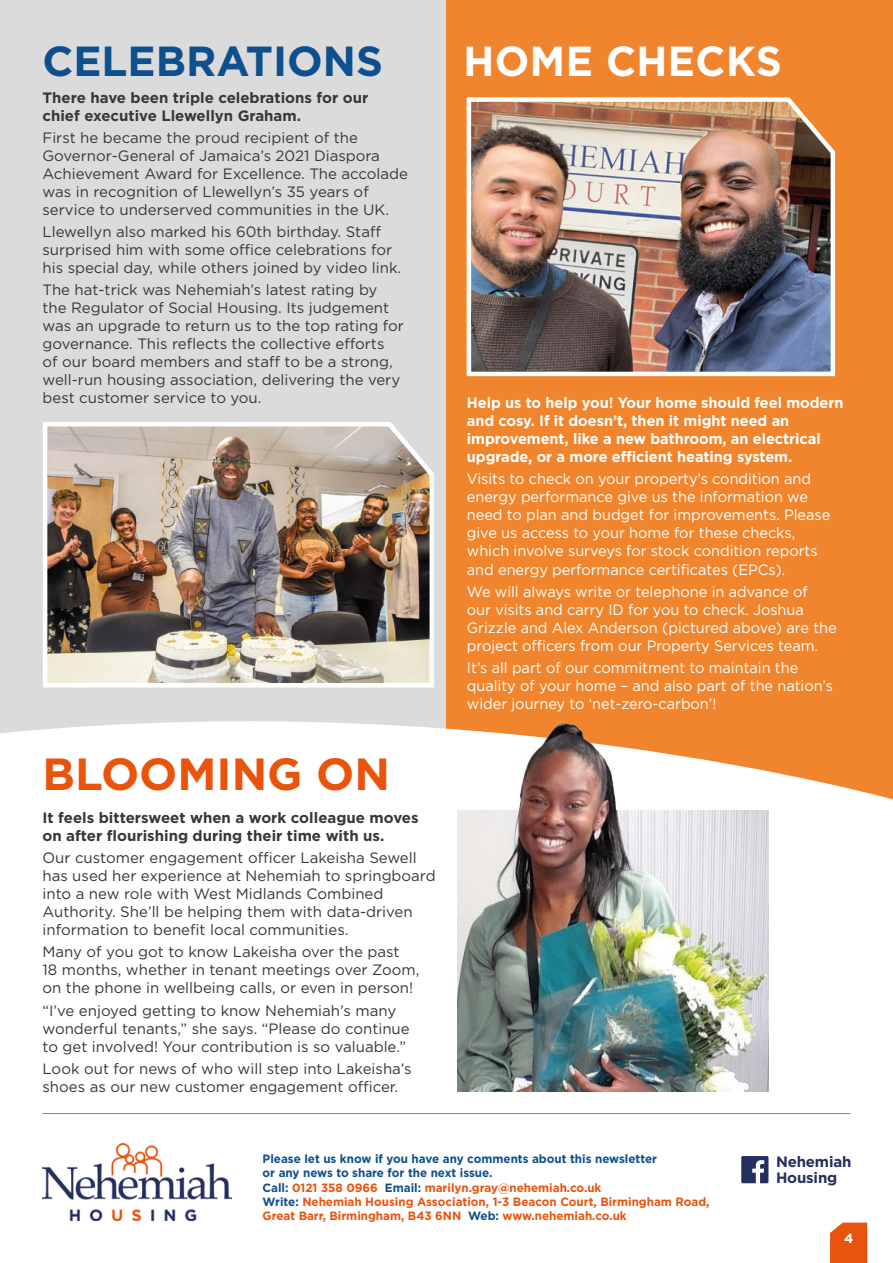
<style>
.page{position:relative;width:893px;height:1263px;background:#fff}
.page>*{position:absolute;margin:0;border:0;box-sizing:border-box;transform-origin:0 0}
.t1{font:700 45px "Gotham";color:#e9540d}
.t2{font:700 42px "Gotham";color:#0e4f8e}
.t3{font:700 42px "Gotham";letter-spacing:.01em;color:#fff}
.t4{font:15px/18px "Gotham";color:#3b3635}
.t5{font:15px/18px "Gotham";letter-spacing:-.005em;color:#fff}
.t6{font:700 15px/18px "Gotham";letter-spacing:-.005em;color:#fff}
.t7{font:700 15px/18px "Gotham";color:#3b3635}
.t8{font:700 15px/16.2px "Gotham";letter-spacing:-.01em;color:#232f5d}
.t9{font:700 13.5px "Gotham";color:#fff}
.t10{font:700 12px/14.4px "Gotham";color:#e9540d}
.s1{color:#0e4f8e}
</style>
<div class="page">
<div style="left:0;top:0;width:893px;height:859px;background:#dbdbdb"></div>
<div style="left:446px;top:0;width:447px;height:801px;background:#f1852d"></div>
<svg style="left:0;top:721px;width:893px;height:479px"></svg>
<hr style="left:43px;top:1113px;width:807px;height:1px;background:#8e8685">
<img style="left:43px;top:1143px;width:188px;height:77px">
<svg style="left:830px;top:1222px;width:37px;height:41px;background:#ea5e1b"></svg>
<img style="left:466px;top:97px;width:370px;height:280px">
<img style="left:43px;top:422px;width:391px;height:266px">
<img style="left:457px;top:811px;width:311px;height:281px">
<svg style="left:741px;top:1156px;width:27px;height:27px"></svg>
<img style="left:466px;top:721px;width:218px;height:131px">
<h2 class="t2" style="left:43px;top:33px;width:342px">CELEBRATIONS</h2>
<p class="t7" style="left:43px;top:88px;width:327px">There have been triple celebrations for our chief executive Llewellyn Graham.</p>
<p class="t4" style="left:43px;top:128px;width:367px">First he became the proud recipient of the Governor-General of Jamaica’s 2021 Diaspora Achievement Award for Excellence. The accolade was in recognition of Llewellyn’s 35 years of service to underserved communities in the UK.</p>
<p class="t4" style="left:43px;top:222px;width:360px">Llewellyn also marked his 60th birthday. Staff surprised him with some office celebrations for his special day, while others joined by video link.</p>
<p class="t4" style="left:43px;top:281px;width:363px">The hat-trick was Nehemiah’s latest rating by the Regulator of Social Housing. Its judgement was an upgrade to return us to the top rating for governance. This reflects the collective efforts<br>of our board members and staff to be a strong, well-run housing association, delivering the very best customer service to you.</p>
<h1 class="t1" style="left:43px;top:744px;width:349px">BLOOMING ON</h1>
<p class="t7" style="left:43px;top:808px;width:378px">It feels bittersweet when a work colleague moves on after flourishing during their time with us.</p>
<p class="t4" style="left:43px;top:848px;width:395px">Our customer engagement officer Lakeisha Sewell has used her experience at Nehemiah to springboard into a new role with West Midlands Combined Authority. She’ll be helping them with data-driven information to benefit local communities.</p>
<p class="t4" style="left:43px;top:943px;width:378px">Many of you got to know Lakeisha over the past<br>18 months, whether in tenant meetings over Zoom, on the phone in wellbeing calls, or even in person!</p>
<p class="t4" style="left:43px;top:1001px;width:369px">“I’ve enjoyed getting to know Nehemiah’s many wonderful tenants,” she says. “Please do continue to get involved! Your contribution is so valuable.”</p>
<p class="t4" style="left:43px;top:1059px;width:371px">Look out for news of who will step into Lakeisha’s shoes as our new customer engagement officer.</p>
<h2 class="t3" style="left:463px;top:33px;width:320px">HOME CHECKS</h2>
<p class="t6" style="left:467px;top:394px;width:378px">Help us to help you! Your home should feel modern and cosy. If it doesn’t, then it might need an improvement, like a new bathroom, an electrical upgrade, or a more efficient heating system.</p>
<p class="t5" style="left:467px;top:470px;width:365px">Visits to check on your property’s condition and energy performance give us the information we need to plan and budget for improvements. Please give us access to your home for these checks, which involve surveys for stock condition reports and energy performance certificates (EPCs).</p>
<p class="t5" style="left:467px;top:582px;width:371px">We will always write or telephone in advance of<br>our visits and carry ID for you to check. Joshua Grizzle and Alex Anderson (pictured above) are the project officers from our Property Services team.</p>
<p class="t5" style="left:467px;top:658px;width:368px">It’s all part of our commitment to maintain the quality of your home – and also part of the nation’s wider journey to ‘net-zero-carbon’!</p>
<p class="t10" style="left:263px;top:1151px;width:448px"><span class="s1">Please let us know if you have any comments about this newsletter<br>or any news to share for the next issue.<br>Call:</span> 0121 358 0966 <span class="s1">Email:</span> marilyn.gray@nehemiah.co.uk<br><span class="s1">Write:</span> Nehemiah Housing Association, 1-3 Beacon Court, Birmingham Road, Great Barr, Birmingham, B43 6NN <span class="s1">Web:</span> www.nehemiah.co.uk</p>
<p class="t8" style="left:776px;top:1153px;width:77px">Nehemiah<br>Housing</p>
<p class="t9" style="left:844px;top:1229px;width:11px">4</p>
</div>
